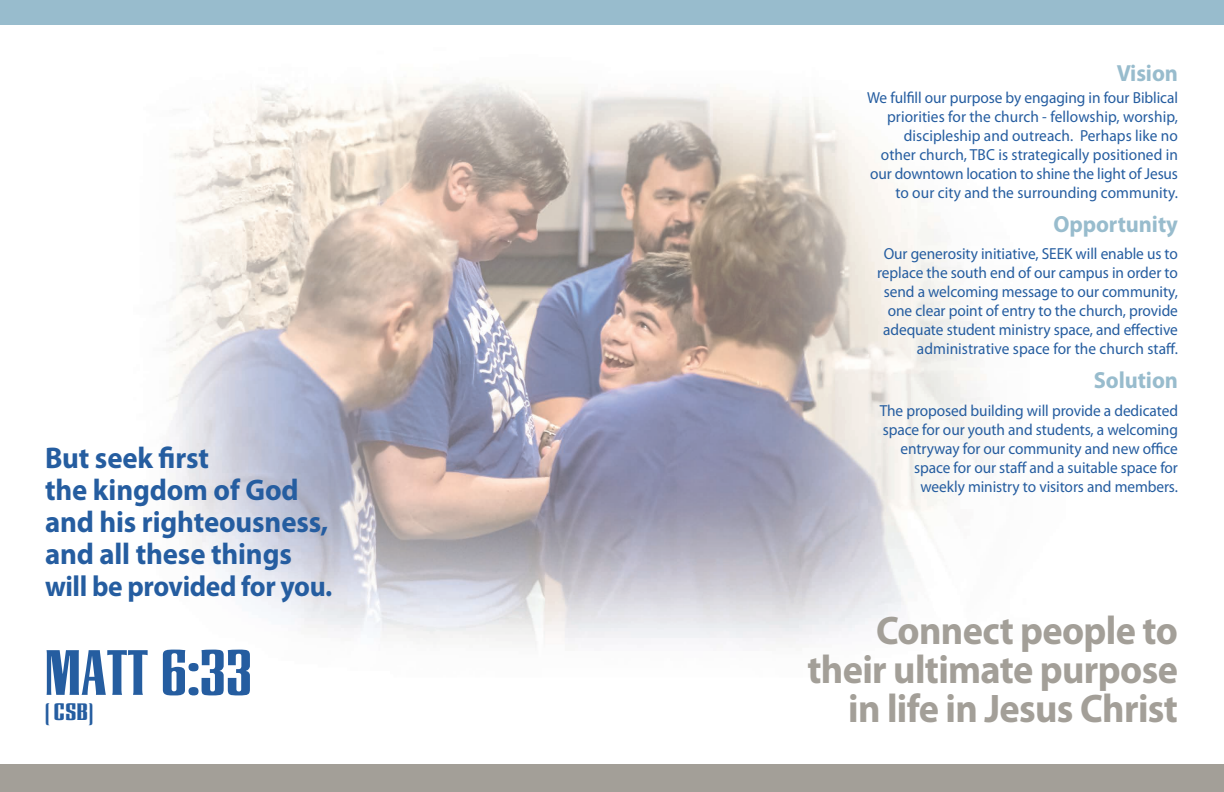
<style>
.page{position:relative;width:1224px;height:792px;background:#fff}
.page>*{position:absolute;margin:0;border:0;box-sizing:border-box;transform-origin:0 0}
.t1{font:64.1px "Cg Europa Bd";letter-spacing:.005em;color:#255da0;scale:.96 1}
.t2{font:700 40px/39.4px "Myriad Pro";letter-spacing:-.015em;color:#a39f98;text-align:right;scale:.96 1}
.t3{font:700 30px/32px "Myriad Pro";letter-spacing:-.005em;color:#255da0;scale:.96 1}
.t4{font:700 29px "Myriad Pro";letter-spacing:-.015em;color:#255da0;scale:.95 1}
.t5{font:23.8px "Cg Europa Bd";color:#255da0;scale:.96 1}
.t6{font:700 23.4px "Myriad Pro";letter-spacing:-.005em;color:#98bccd;scale:.96 1}
.t7{font:16px/19px "Myriad Pro";letter-spacing:-.005em;color:#255da0;text-align:right;scale:.96 1}
</style>
<div class="page">
<img style="left:0;top:24px;width:1224px;height:741px">
<div style="left:0;top:0;width:1224px;height:24px;background:#98bccd"></div>
<div style="left:0;top:765px;width:1224px;height:27px;background:#a39f98"></div>
<p class="t3" style="left:45px;top:442px;width:297px">But seek first<br>the kingdom of God and his righteousness, and all these things</p>
<p class="t4" style="left:45px;top:569px;width:304px">will be provided for you.</p>
<p class="t1" style="left:45px;top:638px;width:217px">MATT 6:33</p>
<p class="t5" style="left:45px;top:700px;width:52px">( CSB)</p>
<p class="t6" style="left:1117px;top:60px;width:65px">Vision</p>
<p class="t7" style="left:867px;top:88px;width:325px">We fulfill our purpose by engaging in four Biblical priorities for the church - fellowship, worship, discipleship and outreach. Perhaps like no other church, TBC is strategically positioned in our downtown location to shine the light of Jesus to our city and the surrounding community.</p>
<p class="t6" style="left:1053px;top:211px;width:131px">Opportunity</p>
<p class="t7" style="left:877px;top:245px;width:315px">Our generosity initiative, SEEK will enable us to replace the south end of our campus in order to send a welcoming message to our community, one clear point of entry to the church, provide adequate student ministry space, and effective administrative space for the church staff.</p>
<p class="t6" style="left:1094px;top:367px;width:89px">Solution</p>
<p class="t7" style="left:880px;top:402px;width:312px">The proposed building will provide a dedicated space for our youth and students, a welcoming entryway for our community and new office space for our staff and a suitable space for weekly ministry to visitors and members.</p>
<p class="t2" style="left:807px;top:611px;width:387px">Connect people to their ultimate purpose</p>
<p class="t2" style="left:848px;top:690px;width:345px">in life in Jesus Christ</p>
</div>
